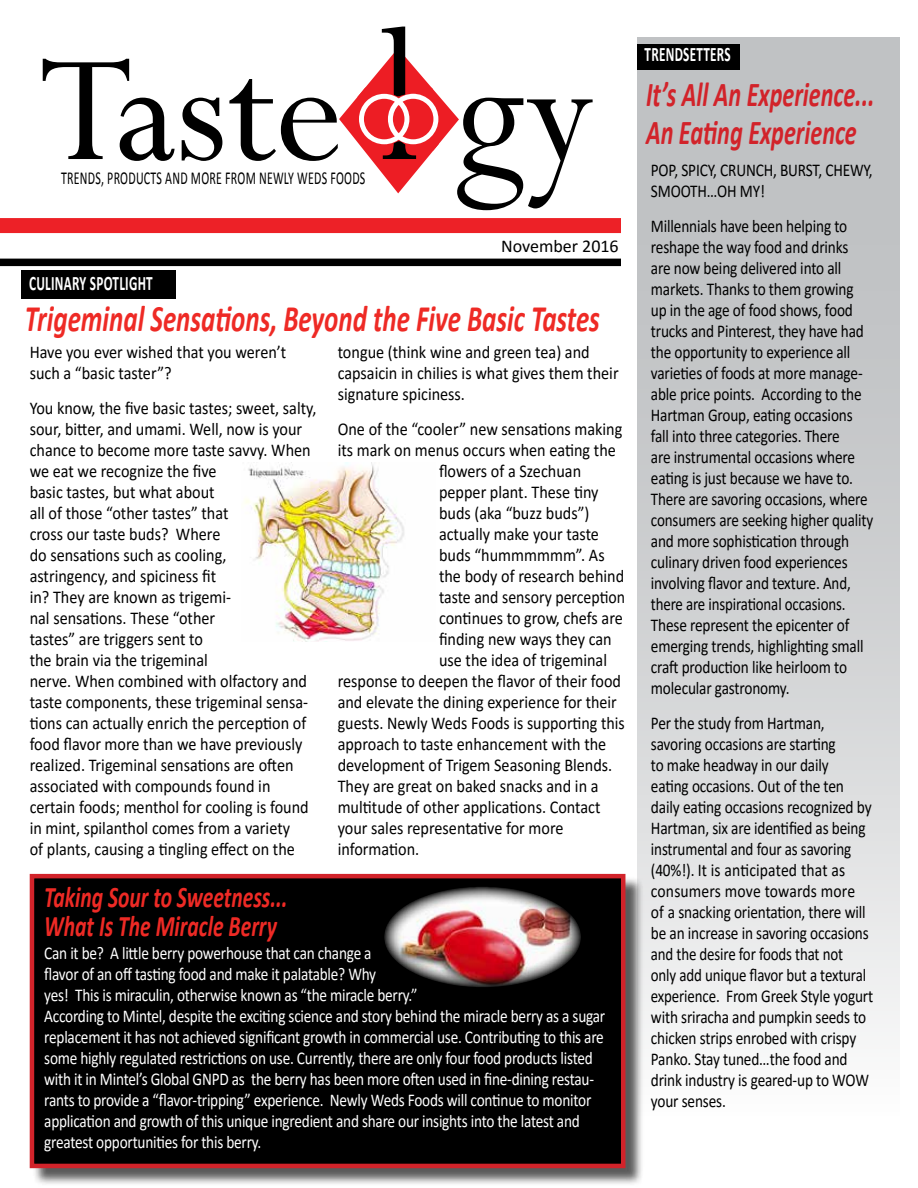
<style>
.page{position:relative;width:918px;height:1188px;background:#fff}
.page>*{position:absolute;margin:0;border:0;box-sizing:border-box;transform-origin:0 0}
.t1{font:168.75px "Perpetua";letter-spacing:-.005em;color:#000}
.t2{font:italic 700 37.5px "Calibri";color:#ee2a25;scale:.72 1}
.t3{font:italic 700 35.1px/37.5px "Calibri";color:#d2232a;scale:.69 1}
.t4{font:italic 700 30px/28.8px "Calibri";color:#ee2a25;scale:.72 1}
.t5{font:700 20.7px "Calibri";letter-spacing:.02em;color:#fff;scale:.64 1}
.t6{font:18.3px "Calibri";letter-spacing:.02em;color:#000;scale:.65 1}
.t7{font:18px/21px "Calibri";letter-spacing:-.01em;color:#000;scale:.9 1}
.t8{font:18px/21px "Calibri";letter-spacing:-.01em;color:#000;scale:.85 1}
.t9{font:18px/21px "Calibri";letter-spacing:-.015em;color:#fff;scale:.85 1}
.t10{font:18px "Calibri";letter-spacing:-.01em;color:#000;scale:.89 1}
.t11{font:18px "Calibri";letter-spacing:-.01em;color:#000;scale:.88 1}
.t12{font:18px "Calibri";letter-spacing:-.01em;color:#000}
.s1{font-size:210.9px}
</style>
<div class="page">
<div style="left:0;top:218px;width:621px;height:15px;background:#ed2127"></div>
<div style="left:0;top:259px;width:621px;height:7px;background:#000"></div>
<svg style="left:339px;top:48px;width:120px;height:145px"></svg>
<div style="left:22px;top:270px;width:154px;height:29px;background:#000"></div>
<div style="left:637px;top:37px;width:263px;height:1079px;background:linear-gradient(to bottom,#b4b7b9,#f3f3f3)"></div>
<div style="left:637px;top:45px;width:103px;height:25px;background:#000"></div>
<div style="left:32px;top:876px;width:612px;height:311px;background:#000;opacity:.65"></div>
<div style="left:32px;top:876px;width:591px;height:290px;background:#000"></div>
<div style="left:30px;top:874px;width:595px;height:294px;border:4px solid #d2232a"></div>
<img style="left:384px;top:887px;width:197px;height:100px">
<img style="left:244px;top:463px;width:160px;height:179px">
<h1 class="t1" style="left:39px;top:4px;width:558px">Taste <span class="s1">l</span> gy</h1>
<p class="t6" style="left:61px;top:166px;width:470px">TRENDS, PRODUCTS AND MORE FROM NEWLY WEDS FOODS</p>
<p class="t5" style="left:29px;top:269px;width:195px">CULINARY SPOTLIGHT</p>
<p class="t12" style="left:501px;top:234px;width:119px">November 2016</p>
<h2 class="t2" style="left:25px;top:292px;width:800px">Trigeminal Sensations, Beyond the Five Basic Tastes</h2>
<p class="t7" style="left:30px;top:341px;width:287px">Have you ever wished that you weren’t such a “basic taster”?</p>
<p class="t7" style="left:30px;top:397px;width:320px">You know, the five basic tastes; sweet, salty, sour, bitter, and umami. Well, now is your chance to become more taste savvy. When we eat we recognize the five<br>basic tastes, but what about<br>all of those “other tastes” that<br>cross our taste buds? Where<br>do sensations such as cooling,<br>astringency, and spiciness fit<br>in? They are known as trigemi-<br>nal sensations. These “other<br>tastes” are triggers sent to<br>the brain via the trigeminal<br>nerve. When combined with olfactory and taste components, these trigeminal sensa&shy;tions can actually enrich the perception of food flavor more than we have previously realized. Trigeminal sensations are often associated with compounds found in certain foods; menthol for cooling is found in mint, spilanthol comes from a variety<br>of plants, causing a tingling effect on the</p>
<h3 class="t4" style="left:44px;top:881px;width:340px">Taking Sour to Sweetness...<br>What Is The Miracle Berry</h3>
<p class="t7" style="left:338px;top:341px;width:314px">tongue (think wine and green tea) and capsaicin in chilies is what gives them their signature spiciness.</p>
<p class="t7" style="left:338px;top:418px;width:318px">One of the “cooler” new sensations making</p>
<p class="t7" style="left:338px;top:439px;width:311px">its mark on menus occurs when eating the</p>
<p class="t7" style="left:439px;top:460px;width:159px">flowers of a Szechuan</p>
<p class="t7" style="left:439px;top:481px;width:179px">pepper plant. These tiny</p>
<p class="t7" style="left:439px;top:502px;width:169px">buds (aka “buzz buds”)</p>
<p class="t7" style="left:439px;top:523px;width:179px">actually make your taste</p>
<p class="t7" style="left:439px;top:544px;width:186px">buds “hummmmmm”. As</p>
<p class="t7" style="left:439px;top:565px;width:207px">the body of research behind</p>
<p class="t11" style="left:439px;top:585px;width:213px">taste and sensory perception</p>
<p class="t7" style="left:439px;top:607px;width:206px">continues to grow, chefs are</p>
<p class="t7" style="left:439px;top:628px;width:193px">finding new ways they can</p>
<p class="t7" style="left:439px;top:649px;width:188px">use the idea of trigeminal</p>
<p class="t7" style="left:338px;top:670px;width:316px">response to deepen the flavor of their food</p>
<p class="t7" style="left:338px;top:691px;width:312px">and elevate the dining experience for their</p>
<p class="t10" style="left:338px;top:711px;width:324px">guests. Newly Weds Foods is supporting this</p>
<p class="t7" style="left:338px;top:733px;width:300px">approach to taste enhancement with the</p>
<p class="t7" style="left:338px;top:754px;width:307px">development of Trigem Seasoning Blends.</p>
<p class="t7" style="left:338px;top:775px;width:291px">They are great on baked snacks and in a</p>
<p class="t7" style="left:338px;top:796px;width:294px">multitude of other applications. Contact</p>
<p class="t7" style="left:338px;top:817px;width:252px">your sales representative for more</p>
<p class="t7" style="left:338px;top:838px;width:92px">information.</p>
<p class="t9" style="left:44px;top:942px;width:662px">Can it be? A little berry powerhouse that can change a<br>flavor of an off tasting food and make it palatable? Why<br>yes! This is miraculin, otherwise known as “the miracle berry.”<br>According to Mintel, despite the exciting science and story behind the miracle berry as a sugar replacement it has not achieved significant growth in commercial use. Contributing to this are some highly regulated restrictions on use. Currently, there are only four food products listed with it in Mintel’s Global GNPD as the berry has been more often used in fine-dining restau&shy;rants to provide a “flavor-tripping” experience. Newly Weds Foods will continue to monitor application and growth of this unique ingredient and share our insights into the latest and greatest opportunities for this berry.</p>
<p class="t5" style="left:645px;top:40px;width:136px">TRENDSETTERS</p>
<h3 class="t3" style="left:646px;top:74px;width:333px">It’s All An Experience...<br>An Eating Experience</h3>
<p class="t8" style="left:651px;top:159px;width:262px">POP, SPICY, CRUNCH, BURST, CHEWY,<br>SMOOTH…OH MY!</p>
<p class="t8" style="left:651px;top:215px;width:263px">Millennials have been helping to reshape the way food and drinks<br>are now being delivered into all markets. Thanks to them growing up in the age of food shows, food trucks and Pinterest, they have had the opportunity to experience all varieties of foods at more manage&shy;able price points. According to the Hartman Group, eating occasions fall into three categories. There<br>are instrumental occasions where eating is just because we have to.<br>There are savoring occasions, where consumers are seeking higher quality and more sophistication through culinary driven food experiences involving flavor and texture. And, there are inspirational occasions.<br>These represent the epicenter of emerging trends, highlighting small craft production like heirloom to molecular gastronomy.</p>
<p class="t8" style="left:651px;top:712px;width:263px">Per the study from Hartman, savoring occasions are starting<br>to make headway in our daily<br>eating occasions. Out of the ten daily eating occasions recognized by<br>Hartman, six are identified as being instrumental and four as savoring (40%!). It is anticipated that as consumers move towards more<br>of a snacking orientation, there will be an increase in savoring occasions and the desire for foods that not<br>only add unique flavor but a textural experience. From Greek Style yogurt with sriracha and pumpkin seeds to chicken strips enrobed with crispy<br>Panko. Stay tuned…the food and drink industry is geared-up to WOW your senses.</p>
</div>
